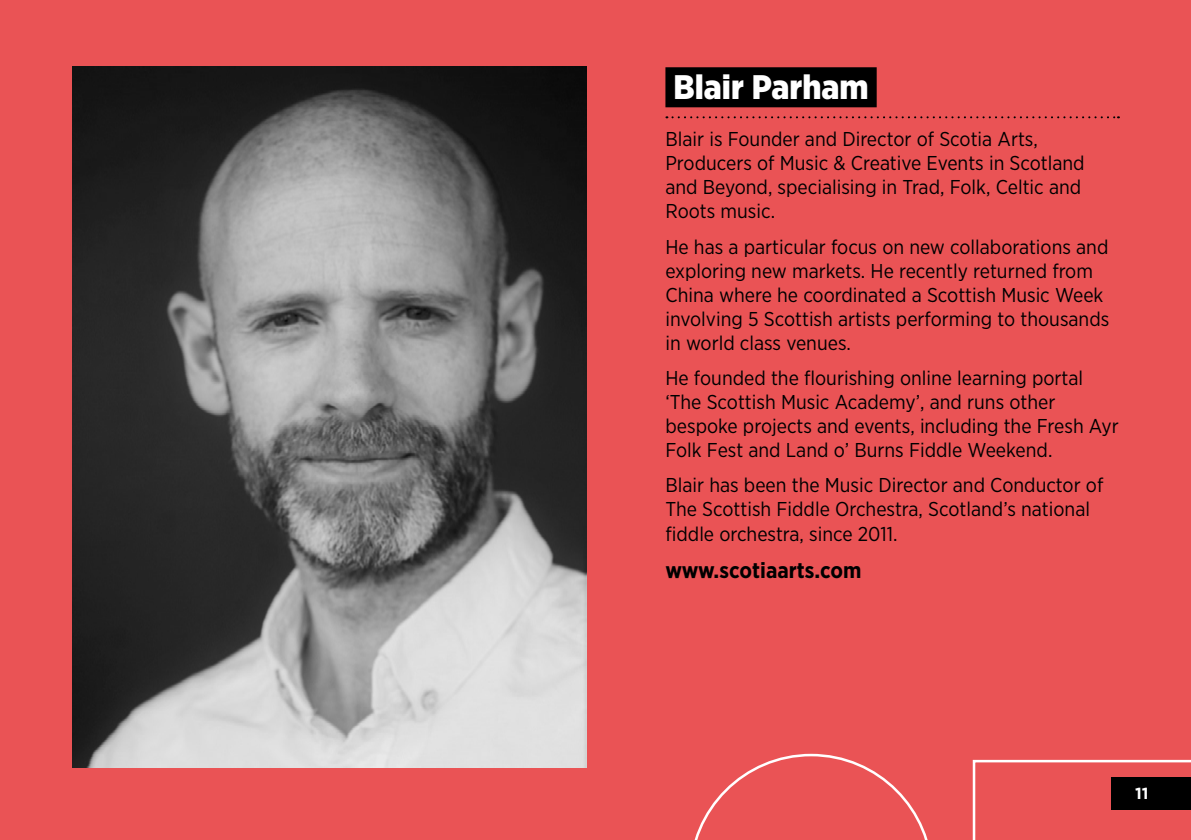
<style>
.page{position:relative;width:1191px;height:840px;background:#fff}
.page>*{position:absolute;margin:0;border:0;box-sizing:border-box;transform-origin:0 0}
.t1{font:900 34px "Gotham Narrow";color:#fff}
.t2{font:700 22px "Gotham Narrow";color:#000}
.t3{font:20px/24px "Gotham Narrow";color:#000}
.t4{font:700 16px "Gotham";color:#fff}
</style>
<div class="page">
<div style="left:0;top:0;width:1191px;height:839px;background:#ea5355"></div>
<svg style="left:972px;top:759px;width:219px;height:80px"></svg>
<svg style="left:695px;top:753px;width:233px;height:86px"></svg>
<svg style="left:666px;top:116px;width:453px;height:2px"></svg>
<div style="left:665px;top:67px;width:211px;height:40px;background:#000"></div>
<img style="left:72px;top:67px;width:515px;height:700px">
<h1 class="t1" style="left:673px;top:65px;width:196px">Blair Parham</h1>
<p class="t3" style="left:665px;top:126px;width:421px">Blair is Founder and Director of Scotia Arts, Producers of Music &amp; Creative Events in Scotland and Beyond, specialising in Trad, Folk, Celtic and Roots music.</p>
<p class="t3" style="left:665px;top:234px;width:445px">He has a particular focus on new collaborations and exploring new markets. He recently returned from China where he coordinated a Scottish Music Week involving 5 Scottish artists performing to thousands in world class venues.</p>
<p class="t3" style="left:665px;top:365px;width:455px">He founded the flourishing online learning portal ‘The Scottish Music Academy’, and runs other bespoke projects and events, including the Fresh Ayr Folk Fest and Land o’ Burns Fiddle Weekend.</p>
<p class="t3" style="left:665px;top:472px;width:439px">Blair has been the Music Director and Conductor of<br>The Scottish Fiddle Orchestra, Scotland’s national fiddle orchestra, since 2011.</p>
<p class="t2" style="left:665px;top:556px;width:197px">www.scotiaarts.com</p>
<p class="t4" style="left:1135px;top:782px;width:15px">11</p>
</div>
